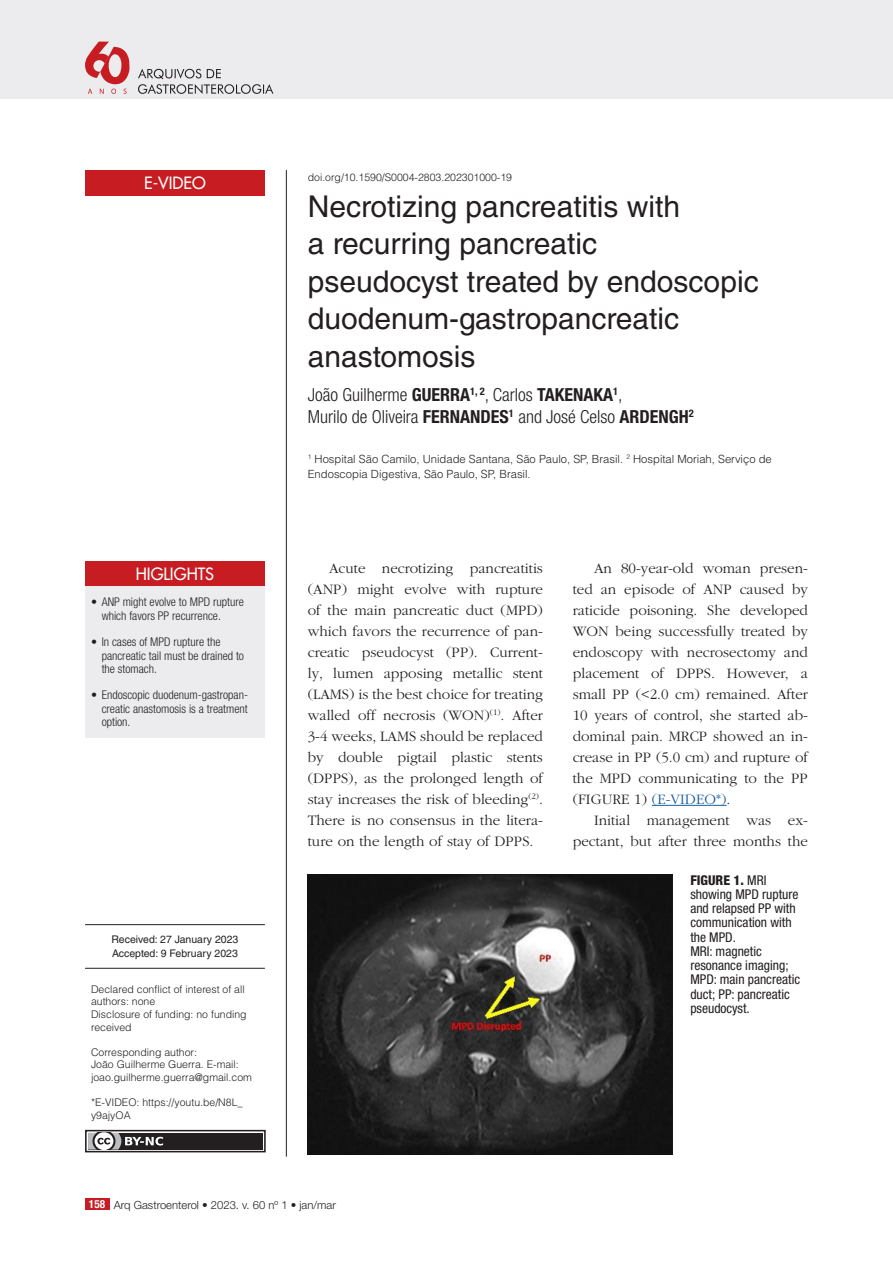
<style>
.page{position:relative;width:893px;height:1263px;background:#fff}
.page>*{position:absolute;margin:0;border:0;box-sizing:border-box;transform-origin:0 0}
.Titulo{font:30px/37.5px "Helvetica LT Std";color:#231f20}
.Autores{font:300 condensed 18px/21.6px "Helvetica Neue LT Pro";color:#231f20}
.Vinheta{font:16.5px "Futura";color:#fff}
.Body_Text{font:300 15px/21px "Garamond";color:#231f20;text-align:justify}
.Legenda{font:condensed 13.5px/14.2px "Helvetica Neue LT Pro";color:#231f20}
.Body_Tabela{font:300 condensed 12px/13.5px "Helvetica Neue LT Pro";color:#231f20}
.Credit_Titulo{font:300 11.25px/15px "Helvetica LT Std";color:#231f20}
.Body_Text-2{font:300 11.25px "Helvetica Neue LT Pro";color:#231f20}
.Credito_Sfio{font:300 10.5px/12.6px "Helvetica LT Std";color:#231f20}
.Data{font:10.5px "Helvetica LT Std";color:#231f20}
.Doi{font:300 10.5px "Helvetica LT Std";color:#231f20}
.s1{font-weight:700}
.s2{color:#175d9e}
.s3{font-weight:800}
.s4{font-weight:700;font-stretch:condensed;color:#fff}
</style>
<div class="page">
<hr style="left:286px;top:170px;width:1px;height:987px;background:#231f20">
<div style="left:0;top:0;width:893px;height:99px;background:#ececee"></div>
<svg style="left:138px;top:69px;width:135px;height:25px"></svg>
<svg style="left:85px;top:42px;width:45px;height:52px"></svg>
<div style="left:85px;top:1198px;width:24px;height:12px;background:#c61c22"></div>
<div style="left:85px;top:1130px;width:181px;height:22px;border:2px solid #231f20"></div>
<div style="left:88px;top:1133px;width:175px;height:16px;background:#231f20"></div>
<svg style="left:88px;top:1133px;width:75px;height:16px"></svg>
<div style="left:85px;top:561px;width:180px;height:25px;background:#c61c22"></div>
<div style="left:85px;top:586px;width:180px;height:152px;background:#ececee"></div>
<div style="left:85px;top:170px;width:180px;height:25px;background:#c61c22"></div>
<hr style="left:85px;top:924px;width:180px;height:1px;background:#231f20">
<hr style="left:85px;top:968px;width:180px;height:1px;background:#231f20">
<hr style="left:652px;top:805px;width:75px;height:1px;background:#175d9e">
<img style="left:308px;top:875px;width:364px;height:280px">
<p class="Vinheta" style="left:144px;top:172px;width:63px">E-VIDEO</p>
<p class="Vinheta" style="left:136px;top:563px;width:80px">HIGLIGHTS</p>
<p class="Body_Tabela" style="left:102px;top:595px;width:144px;text-indent:-11px">• ANP might evolve to MPD rupture which favors PP recurrence.</p>
<p class="Body_Tabela" style="left:102px;top:635px;width:144px;text-indent:-11px">• In cases of MPD rupture the pancreatic tail must be drained to the stomach.</p>
<p class="Body_Tabela" style="left:102px;top:688px;width:148px;text-align:justify;text-indent:-11px">• Endoscopic duodenum-gastropan&shy;creatic anastomosis is a treatment option.</p>
<p class="Data" style="left:112px;top:934px;width:128px">Received: 27 January 2023</p>
<p class="Data" style="left:112px;top:947px;width:127px">Accepted: 9 February 2023</p>
<p class="Credito_Sfio" style="left:91px;top:983px;width:155px">Declared conflict of interest of all authors: none</p>
<p class="Credito_Sfio" style="left:91px;top:1008px;width:157px">Disclosure of funding: no funding received</p>
<p class="Credito_Sfio" style="left:91px;top:1046px;width:162px">Corresponding author:<br>João Guilherme Guerra. E-mail: joao.guilherme.guerra@gmail.com</p>
<p class="Credito_Sfio" style="left:91px;top:1096px;width:153px">*E-VIDEO: https://youtu.be/N8L_ y9ajyOA</p>
<p class="Doi" style="left:308px;top:170px;width:206px">doi.org/10.1590/S0004-2803.202301000-19</p>
<p class="Titulo" style="left:308px;top:187px;width:452px">Necrotizing pancreatitis with<br>a recurring pancreatic<br>pseudocyst treated by endoscopic duodenum-gastropancreatic anastomosis</p>
<p class="Autores" style="left:308px;top:384px;width:388px">João Guilherme <span class="s1">GUERRA</span><sup>1,</sup> <sup>2</sup>, Carlos <span class="s1">TAKENAKA</span><sup>1</sup>,<br>Murilo de Oliveira <span class="s1">FERNANDES</span><sup>1</sup> and José Celso <span class="s1">ARDENGH</span><sup>2</sup></p>
<p class="Credit_Titulo" style="left:308px;top:452px;width:466px"><sup>1</sup> Hospital São Camilo, Unidade Santana, São Paulo, SP, Brasil. <sup>2</sup> Hospital Moriah, Serviço de<br>Endoscopia Digestiva, São Paulo, SP, Brasil.</p>
<p class="Body_Text" style="left:308px;top:557px;width:237px;text-indent:21px">Acute necrotizing pancreatitis (ANP) might evolve with rupture of the main pancreatic duct (MPD) which favors the recurrence of pan&shy;creatic pseudocyst (PP). Current&shy;ly, lumen apposing metallic stent (LAMS) is the best choice for treating walled off necrosis (WON)<sup>(1)</sup>. After 3-4 weeks, LAMS should be replaced by double pigtail plastic stents (DPPS), as the prolonged length of stay increases the risk of bleeding<sup>(2)</sup>.<br>There is no consensus in the litera&shy;ture on the length of stay of DPPS.</p>
<p class="Body_Text" style="left:573px;top:557px;width:237px;text-indent:21px">An 80-year-old woman presen&shy;ted an episode of ANP caused by raticide poisoning. She developed WON being successfully treated by endoscopy with necrosectomy and placement of DPPS. However, a small PP (&lt;2.0 cm) remained. After 10 years of control, she started ab&shy;dominal pain. MRCP showed an in&shy;crease in PP (5.0 cm) and rupture of the MPD communicating to the PP (FIGURE 1) <span class="s2">(E-VIDEO*)</span>.</p>
<p class="Body_Text" style="left:573px;top:809px;width:237px;text-align:right">Initial management was ex&shy;pectant, but after three months the</p>
<p class="Legenda" style="left:690px;top:873px;width:110px"><span class="s3">FIGURE 1.</span> MRI showing MPD rupture and relapsed PP with communication with the MPD.</p>
<p class="Legenda" style="left:690px;top:944px;width:111px">MRI: magnetic resonance imaging;<br>MPD: main pancreatic duct; PP: pancreatic pseudocyst.</p>
<p class="Body_Text-2" style="left:89px;top:1197px;width:249px"><span class="s4">158</span> Arq Gastroenterol • 2023. v. 60 nº 1 • jan/mar</p>
</div>
